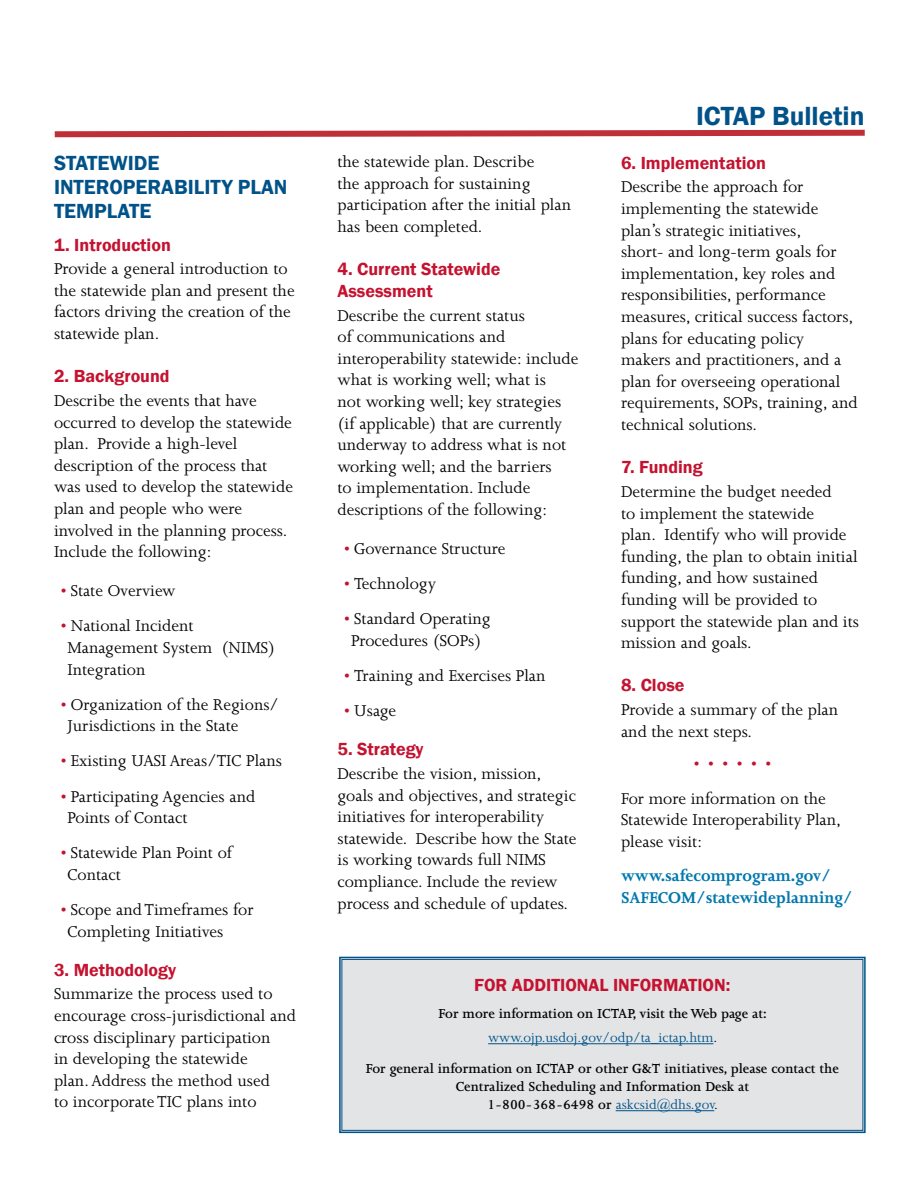
<style>
.page{position:relative;width:918px;height:1188px;background:#fff}
.page>*{position:absolute;margin:0;border:0;box-sizing:border-box;transform-origin:0 0}
.t1{font:600 27px "Franklin Gothic";color:#005288}
.t2{font:600 21px/24px "Franklin Gothic";color:#005288}
.t3{font:18px/21.6px "Joanna MT Std";color:#000}
.t4{font:600 18px/21.6px "Franklin Gothic";color:#c41230}
.t5{font:700 18px/21.6px "Joanna MT Std";color:#0078ae}
.t6{font:16.5px "Joanna MT Std";color:#c41230}
.t7{font:600 15px/18px "Joanna MT Std";color:#000;text-align:center}
.s1{font-size:16.5px;color:#c41230}
.s2{font-weight:400;color:#005288}
.s3{font-weight:400}
</style>
<div class="page">
<svg style="left:54px;top:129px;width:811px;height:9px"></svg>
<div style="left:339px;top:956px;width:527px;height:178px;background:#e3e4e5"></div>
<div style="left:342px;top:959px;width:521px;height:172px;border:1px solid #005288"></div>
<p class="t2" style="left:54px;top:151px;width:235px">Statewide<br>Interoperability Plan<br>Template</p>
<p class="t4" style="left:54px;top:234px;width:118px">1. Introduction</p>
<p class="t3" style="left:54px;top:258px;width:242px">Provide a general introduction to the statewide plan and present the factors driving the creation of the statewide plan.</p>
<p class="t4" style="left:54px;top:366px;width:117px">2. Background</p>
<p class="t3" style="left:54px;top:390px;width:241px">Describe the events that have occurred to develop the statewide plan. Provide a high-level description of the process that was used to develop the statewide plan and people who were involved in the planning process.<br>Include the following:</p>
<p class="t3" style="left:61px;top:580px;width:116px"><span class="s1">•</span> State Overview</p>
<p class="t3" style="left:68px;top:615px;width:209px;text-indent:-7px"><span class="s1">•</span> National Incident<br>Management System (NIMS)<br>Integration</p>
<p class="t3" style="left:68px;top:694px;width:213px;text-indent:-7px"><span class="s1">•</span> Organization of the Regions/<br>Jurisdictions in the State</p>
<p class="t3" style="left:61px;top:750px;width:223px"><span class="s1">•</span> Existing UASI Areas/TIC Plans</p>
<p class="t3" style="left:68px;top:786px;width:189px;text-indent:-7px"><span class="s1">•</span> Participating Agencies and<br>Points of Contact</p>
<p class="t3" style="left:68px;top:842px;width:166px;text-indent:-7px"><span class="s1">•</span> Statewide Plan Point of<br>Contact</p>
<p class="t3" style="left:68px;top:899px;width:188px;text-indent:-7px"><span class="s1">•</span> Scope and Timeframes for<br>Completing Initiatives</p>
<p class="t4" style="left:54px;top:959px;width:124px">3. Methodology</p>
<p class="t3" style="left:54px;top:983px;width:243px">Summarize the process used to encourage cross-jurisdictional and cross disciplinary participation<br>in developing the statewide<br>plan. Address the method used<br>to incorporate TIC plans into</p>
<p class="t3" style="left:338px;top:151px;width:235px">the statewide plan. Describe<br>the approach for sustaining participation after the initial plan has been completed.</p>
<p class="t4" style="left:338px;top:259px;width:164px">4. Current Statewide<br>Assessment</p>
<p class="t3" style="left:338px;top:305px;width:242px">Describe the current status<br>of communications and interoperability statewide: include what is working well; what is<br>not working well; key strategies (if applicable) that are currently underway to address what is not working well; and the barriers<br>to implementation. Include descriptions of the following:</p>
<p class="t3" style="left:344px;top:538px;width:163px"><span class="s1">•</span> Governance Structure</p>
<p class="t3" style="left:344px;top:573px;width:93px"><span class="s1">•</span> Technology</p>
<p class="t3" style="left:344px;top:608px;width:148px;text-align:center"><span class="s1">•</span> Standard Operating<br>Procedures (SOPs)</p>
<p class="t3" style="left:344px;top:665px;width:203px"><span class="s1">•</span> Training and Exercises Plan</p>
<p class="t3" style="left:344px;top:700px;width:54px"><span class="s1">•</span> Usage</p>
<p class="t4" style="left:338px;top:739px;width:88px">5. Strategy</p>
<p class="t3" style="left:338px;top:763px;width:241px">Describe the vision, mission, goals and objectives, and strategic initiatives for interoperability statewide. Describe how the State is working towards full NIMS compliance. Include the review process and schedule of updates.</p>
<h1 class="t1" style="left:696px;top:100px;width:170px">ICTAP Bulletin</h1>
<p class="t4" style="left:621px;top:152px;width:147px">6. Implementation</p>
<p class="t3" style="left:621px;top:176px;width:238px">Describe the approach for implementing the statewide plan’s strategic initiatives,<br>short- and long-term goals for implementation, key roles and responsibilities, performance measures, critical success factors, plans for educating policy makers and practitioners, and a plan for overseeing operational requirements, SOPs, training, and technical solutions.</p>
<p class="t4" style="left:621px;top:457px;width:83px">7. Funding</p>
<p class="t3" style="left:621px;top:481px;width:240px">Determine the budget needed<br>to implement the statewide<br>plan. Identify who will provide funding, the plan to obtain initial funding, and how sustained funding will be provided to support the statewide plan and its mission and goals.</p>
<p class="t4" style="left:621px;top:675px;width:65px">8. Close</p>
<p class="t3" style="left:621px;top:699px;width:219px">Provide a summary of the plan and the next steps.</p>
<p class="t6" style="left:694px;top:755px;width:79px">• • • • • •</p>
<p class="t3" style="left:621px;top:788px;width:222px">For more information on the<br>Statewide Interoperability Plan, please visit:</p>
<p class="t5" style="left:621px;top:865px;width:233px">www.safecomprogram.gov/<br>SAFECOM/statewideplanning/</p>
<p class="t4" style="left:474px;top:975px;width:258px">for additional information:</p>
<p class="t7" style="left:439px;top:1001px;width:330px;line-height:24.5px">For more information on ICTAP, visit the Web page at: <span class="s2">www.ojp.usdoj.gov/odp/ta_ictap.htm</span><span class="s3">.</span></p>
<p class="t7" style="left:366px;top:1060px;width:475px">For general information on ICTAP or other G&amp;T initiatives, please contact the<br>Centralized Scheduling and Information Desk at<br>1-800-368-6498 or <span class="s2">askcsid@dhs.gov</span><span class="s3">.</span></p>
</div>
